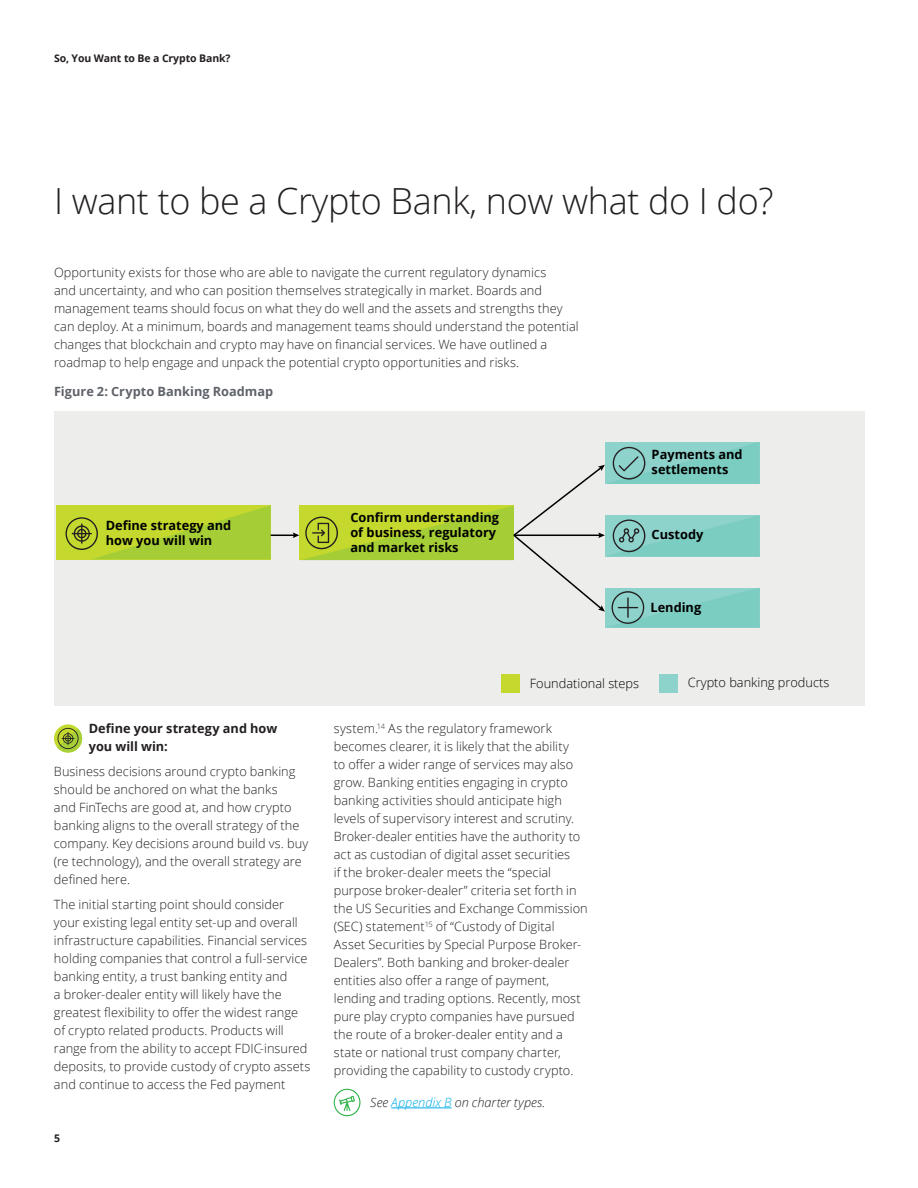
<style>
.page{position:relative;width:918px;height:1188px;background:#fff}
.page>*{position:absolute;margin:0;border:0;box-sizing:border-box;transform-origin:0 0}
.Story_heading_light{font:300 36px "Open Sans";letter-spacing:-.01em;color:#231f20}
.Body_copy__8_5_12pt{font:300 12.75px/18px "Open Sans";letter-spacing:.005em;color:#231f20}
.t1{font:700 12.75px/15.3px "Open Sans";color:#000}
.t2{font:300 12.75px "Open Sans";color:#000}
.Subhead_C__8_5pt_12p{font:700 12.75px/18px "Open Sans";color:#231f20}
.Subhead_C__8_5pt_12p-2{font:700 12.75px "Open Sans";color:#5f6369}
.Body_copy__8_5_12pt-2{font:italic 300 12.75px "Open Sans";color:#231f20}
.t3{font:700 10.5px "Open Sans";letter-spacing:-.01em;color:#231f20}
.s1{color:#00abe7}
</style>
<div class="page">
<div style="left:54px;top:411px;width:810px;height:294px;background:#ededec"></div>
<div style="left:501px;top:674px;width:19px;height:19px;background:#c4d82e"></div>
<div style="left:659px;top:674px;width:19px;height:19px;background:#8ed2cc"></div>
<div style="left:57px;top:505px;width:214px;height:55px;background:#c4d82e"></div>
<svg style="left:66px;top:442px;width:694px;height:185px"></svg>
<svg style="left:54px;top:724px;width:28px;height:29px"></svg>
<svg style="left:57px;top:728px;width:25px;height:25px"></svg>
<hr style="left:391px;top:1108px;width:61px;height:1px;background:#00abe7">
<svg style="left:334px;top:1089px;width:26px;height:27px"></svg>
<p class="t3" style="left:54px;top:51px;width:178px">So, You Want to Be a Crypto Bank?</p>
<p class="Story_heading_light" style="left:54px;top:176px;width:721px">I want to be a Crypto Bank, now what do I do?</p>
<p class="Body_copy__8_5_12pt" style="left:54px;top:263px;width:526px">Opportunity exists for those who are able to navigate the current regulatory dynamics<br>and uncertainty, and who can position themselves strategically in market. Boards and management teams should focus on what they do well and the assets and strengths they can deploy. At a minimum, boards and management teams should understand the potential changes that blockchain and crypto may have on financial services. We have outlined a roadmap to help engage and unpack the potential crypto opportunities and risks.</p>
<p class="Subhead_C__8_5pt_12p-2" style="left:54px;top:382px;width:221px">Figure 2: Crypto Banking Roadmap</p>
<p class="t1" style="left:106px;top:517px;width:127px">Define strategy and how you will win</p>
<p class="t1" style="left:350px;top:509px;width:150px">Confirm understanding of business, regulatory and market risks</p>
<p class="t1" style="left:652px;top:447px;width:92px">Payments and settlements</p>
<p class="t1" style="left:652px;top:527px;width:53px">Custody</p>
<p class="t1" style="left:651px;top:599px;width:52px">Lending</p>
<p class="Subhead_C__8_5pt_12p" style="left:89px;top:719px;width:190px">Define your strategy and how you will win:</p>
<p class="Body_copy__8_5_12pt" style="left:54px;top:762px;width:256px">Business decisions around crypto banking should be anchored on what the banks<br>and FinTechs are good at, and how crypto banking aligns to the overall strategy of the company. Key decisions around build vs. buy (re technology), and the overall strategy are defined here.</p>
<p class="Body_copy__8_5_12pt" style="left:54px;top:895px;width:258px">The initial starting point should consider your existing legal entity set-up and overall infrastructure capabilities. Financial services holding companies that control a full-service banking entity, a trust banking entity and<br>a broker-dealer entity will likely have the greatest flexibility to offer the widest range of crypto related products. Products will range from the ability to accept FDIC-insured deposits, to provide custody of crypto assets and continue to access the Fed payment</p>
<p class="t3" style="left:54px;top:1131px;width:7px">5</p>
<p class="t2" style="left:530px;top:674px;width:111px">Foundational steps</p>
<p class="t2" style="left:688px;top:674px;width:143px">Crypto banking products</p>
<p class="Body_copy__8_5_12pt" style="left:334px;top:719px;width:256px">system.<sup>14</sup> As the regulatory framework becomes clearer, it is likely that the ability<br>to offer a wider range of services may also grow. Banking entities engaging in crypto banking activities should anticipate high levels of supervisory interest and scrutiny.<br>Broker-dealer entities have the authority to act as custodian of digital asset securities<br>if the broker-dealer meets the “special purpose broker-dealer” criteria set forth in the US Securities and Exchange Commission (SEC) statement<sup>15</sup> of “Custody of Digital Asset Securities by Special Purpose Broker-Dealers”. Both banking and broker-dealer entities also offer a range of payment, lending and trading options. Recently, most pure play crypto companies have pursued the route of a broker-dealer entity and a state or national trust company charter, providing the capability to custody crypto.</p>
<p class="Body_copy__8_5_12pt-2" style="left:370px;top:1094px;width:177px">See <span class="s1">Appendix B</span> on charter types.</p>
</div>
